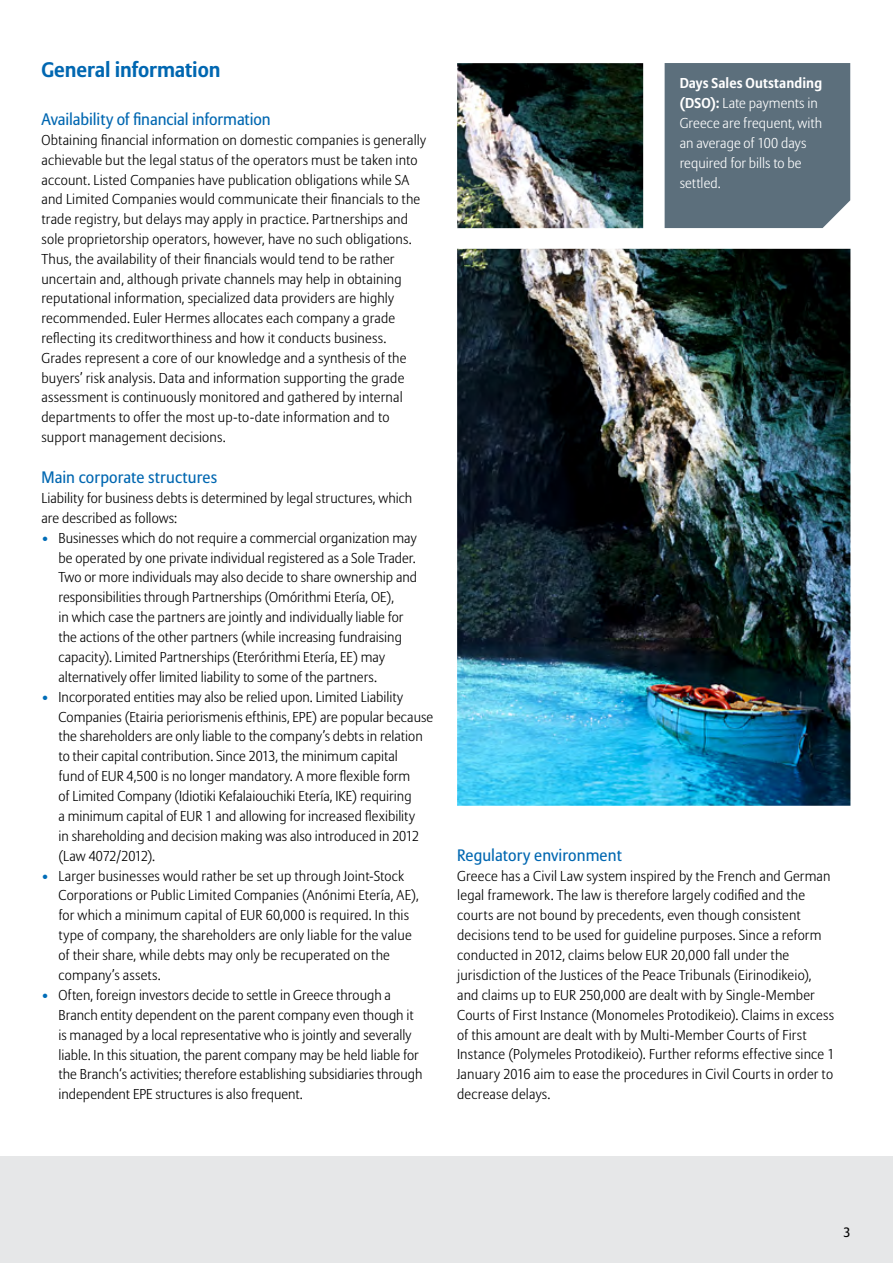
<style>
.page{position:relative;width:893px;height:1263px;background:#fff}
.page>*{position:absolute;margin:0;border:0;box-sizing:border-box;transform-origin:0 0}
.t1{font:700 21px "Allianz Sans";letter-spacing:-.005em;color:#0067b1}
.t2{font:16.5px "Allianz Sans";color:#0067b1}
.t3{font:300 14.25px/20px "Allianz Sans";letter-spacing:.01em;color:#000}
.t4{font:300 14.25px/20px "Allianz Sans";letter-spacing:.005em;color:#fff}
.t5{font:13.5px "Allianz Sans";color:#000}
.s1{color:#006db8}
.s2{font-weight:700}
</style>
<div class="page">
<div style="left:0;top:1156px;width:893px;height:107px;background:#e6e7e8"></div>
<img style="left:457px;top:63px;width:393px;height:743px">
<div style="left:665px;top:63px;width:185px;height:165px;background:#5c6f7c"></div>
<h1 class="t1" style="left:41px;top:57px;width:181px">General information</h1>
<p class="t2" style="left:41px;top:110px;width:231px">Availability of financial information</p>
<p class="t3" style="left:41px;top:131px;width:386px">Obtaining financial information on domestic companies is generally achievable but the legal status of the operators must be taken into account. Listed Companies have publication obligations while SA and Limited Companies would communicate their financials to the trade registry, but delays may apply in practice. Partnerships and sole proprietorship operators, however, have no such obligations.<br>Thus, the availability of their financials would tend to be rather uncertain and, although private channels may help in obtaining reputational information, specialized data providers are highly recommended. Euler Hermes allocates each company a grade reflecting its creditworthiness and how it conducts business.<br>Grades represent a core of our knowledge and a synthesis of the buyers’ risk analysis. Data and information supporting the grade assessment is continuously monitored and gathered by internal departments to offer the most up-to-date information and to support management decisions.</p>
<p class="t2" style="left:41px;top:467px;width:177px">Main corporate structures</p>
<p class="t3" style="left:41px;top:489px;width:372px">Liability for business debts is determined by legal structures, which are described as follows:</p>
<p class="t3" style="left:58px;top:528px;width:360px;text-indent:-17px"><span class="s1">•</span> Businesses which do not require a commercial organization may be operated by one private individual registered as a Sole Trader.<br>Two or more individuals may also decide to share ownership and responsibilities through Partnerships (Omórithmi Etería, OE),<br>in which case the partners are jointly and individually liable for the actions of the other partners (while increasing fundraising capacity). Limited Partnerships (Eterórithmi Etería, EE) may alternatively offer limited liability to some of the partners.</p>
<p class="t3" style="left:58px;top:687px;width:376px;text-indent:-17px"><span class="s1">•</span> Incorporated entities may also be relied upon. Limited Liability Companies (Etairia periorismenis efthinis, EPE) are popular because the shareholders are only liable to the company’s debts in relation to their capital contribution. Since 2013, the minimum capital<br>fund of EUR 4,500 is no longer mandatory. A more flexible form<br>of Limited Company (Idiotiki Kefalaiouchiki Etería, IKE) requiring<br>a minimum capital of EUR 1 and allowing for increased flexibility<br>in shareholding and decision making was also introduced in 2012 (Law 4072/2012).</p>
<p class="t3" style="left:58px;top:866px;width:362px;text-indent:-17px"><span class="s1">•</span> Larger businesses would rather be set up through Joint-Stock Corporations or Public Limited Companies (Anónimi Etería, AE), for which a minimum capital of EUR 60,000 is required. In this type of company, the shareholders are only liable for the value of their share, while debts may only be recuperated on the company’s assets.</p>
<p class="t3" style="left:58px;top:985px;width:365px;text-indent:-17px"><span class="s1">•</span> Often, foreign investors decide to settle in Greece through a Branch entity dependent on the parent company even though it is managed by a local representative who is jointly and severally liable. In this situation, the parent company may be held liable for the Branch‘s activities; therefore establishing subsidiaries through independent EPE structures is also frequent.</p>
<p class="t4" style="left:680px;top:74px;width:144px"><span class="s2">Days Sales Outstanding (DSO):</span> Late payments in<br>Greece are frequent, with an average of 100 days required for bills to be settled.</p>
<p class="t2" style="left:457px;top:845px;width:166px">Regulatory environment</p>
<p class="t3" style="left:457px;top:866px;width:379px">Greece has a Civil Law system inspired by the French and German legal framework. The law is therefore largely codified and the courts are not bound by precedents, even though consistent decisions tend to be used for guideline purposes. Since a reform conducted in 2012, claims below EUR 20,000 fall under the jurisdiction of the Justices of the Peace Tribunals (Eirinodikeio), and claims up to EUR 250,000 are dealt with by Single-Member Courts of First Instance (Monomeles Protodikeio). Claims in excess of this amount are dealt with by Multi-Member Courts of First Instance (Polymeles Protodikeio). Further reforms effective since 1<br>January 2016 aim to ease the procedures in Civil Courts in order to decrease delays.</p>
<p class="t5" style="left:843px;top:1224px;width:9px">3</p>
</div>
